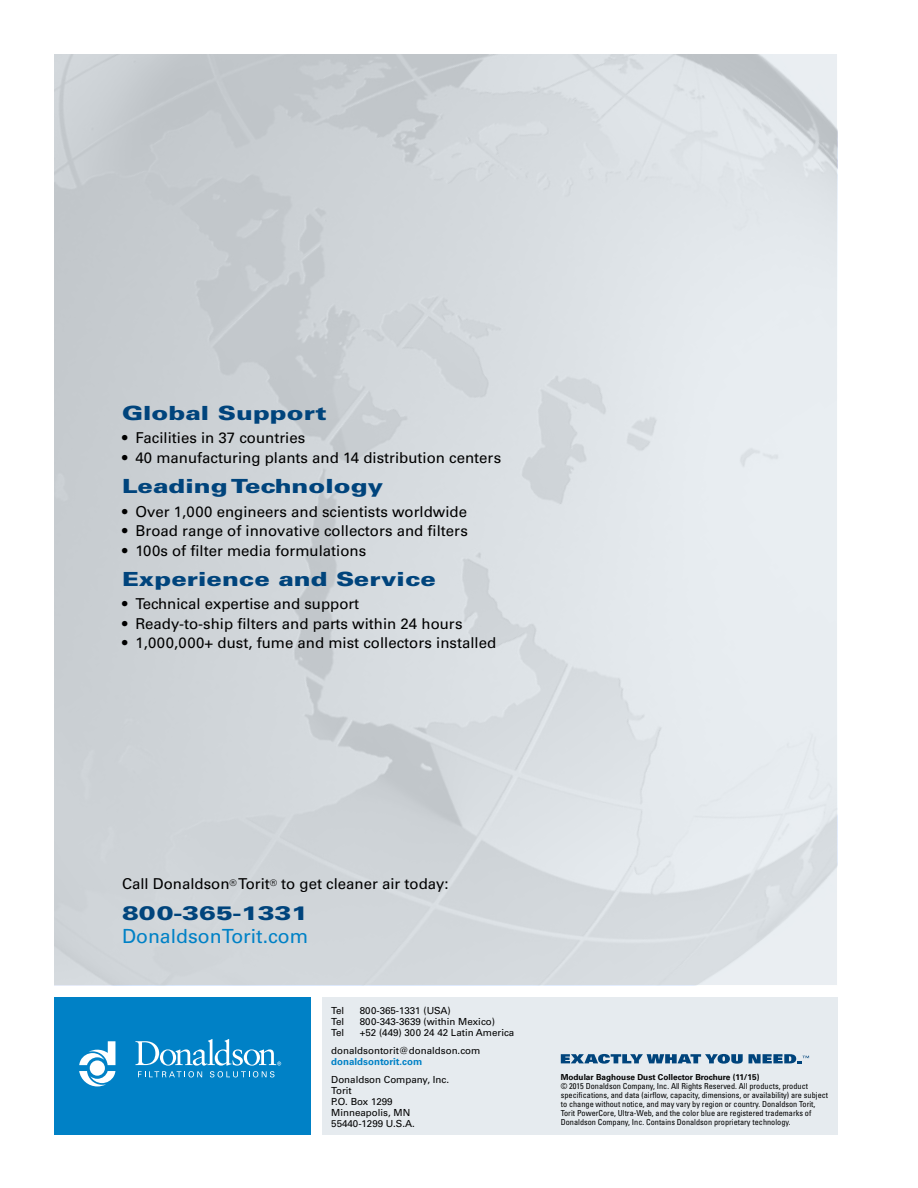
<style>
.page{position:relative;width:918px;height:1188px;background:#fff}
.page>*{position:absolute;margin:0;border:0;box-sizing:border-box;transform-origin:0 0}
.t1{font:900 19.5px "Univers LT Std";color:#00447c;scale:1.3 1}
.t2{font:19.5px "Univers LT Std";color:#0081c6}
.t3{font:15px "Univers LT Std";color:#000}
.t4{font:9.75px/11.1px "Univers LT Std";color:#000}
.t5{font:700 9.75px "Univers LT Std";color:#0081c6}
.t6{font:condensed 8.25px/9px "Univers LT Std";color:#000}
.t7{font:700 8.25px "Univers LT Std";color:#000}
</style>
<div class="page">
<div style="left:54px;top:997px;width:257px;height:137px;background:#0081c6"></div>
<div style="left:322px;top:997px;width:515px;height:137px;background:#e6ebef"></div>
<svg style="left:79px;top:1039px;width:202px;height:47px"></svg>
<svg style="left:561px;top:1054px;width:248px;height:10px"></svg>
<h1 class="t1" style="left:122px;top:401px;width:159px">Global Support</h1>
<p class="t3" style="left:122px;top:429px;width:185px">• Facilities in 37 countries</p>
<p class="t3" style="left:122px;top:449px;width:381px">• 40 manufacturing plants and 14 distribution centers</p>
<h1 class="t1" style="left:122px;top:474px;width:202px">Leading Technology</h1>
<p class="t3" style="left:122px;top:502px;width:347px">• Over 1,000 engineers and scientists worldwide</p>
<p class="t3" style="left:122px;top:522px;width:347px">• Broad range of innovative collectors and filters</p>
<p class="t3" style="left:122px;top:541px;width:246px">• 100s of filter media formulations</p>
<h1 class="t1" style="left:122px;top:567px;width:243px">Experience and Service</h1>
<p class="t3" style="left:122px;top:595px;width:238px">• Technical expertise and support</p>
<p class="t3" style="left:122px;top:614px;width:342px">• Ready-to-ship filters and parts within 24 hours</p>
<p class="t3" style="left:122px;top:634px;width:376px">• 1,000,000+ dust, fume and mist collectors installed</p>
<p class="t3" style="left:122px;top:875px;width:328px">Call Donaldson<sup>®</sup> Torit<sup>®</sup> to get cleaner air today:</p>
<h1 class="t1" style="left:122px;top:900px;width:145px">800-365-1331</h1>
<h1 class="t2" style="left:122px;top:924px;width:188px">DonaldsonTorit.com</h1>
<p class="t4" style="left:331px;top:1005px;width:14px">Tel</p>
<p class="t4" style="left:360px;top:1005px;width:93px">800-365-1331 (USA)</p>
<p class="t4" style="left:331px;top:1016px;width:14px">Tel</p>
<p class="t4" style="left:360px;top:1016px;width:137px">800-343-3639 (within Mexico)</p>
<p class="t4" style="left:331px;top:1027px;width:14px">Tel</p>
<p class="t4" style="left:331px;top:1024px;width:185px;line-height:17.9px;text-indent:28px">+52 (449) 300 24 42 Latin America donaldsontorit@donaldson.com</p>
<p class="t5" style="left:331px;top:1056px;width:92px">donaldsontorit.com</p>
<p class="t4" style="left:331px;top:1074px;width:119px">Donaldson Company, Inc.<br>Torit<br>P.O. Box 1299<br>Minneapolis, MN<br>55440-1299 U.S.A.</p>
<p class="t7" style="left:561px;top:1072px;width:200px">Modular Baghouse Dust Collector Brochure (11/15)</p>
<p class="t6" style="left:561px;top:1082px;width:269px">© 2015 Donaldson Company, Inc. All Rights Reserved. All products, product specifications, and data (airflow, capacity, dimensions, or availability) are subject to change without notice, and may vary by region or country. Donaldson Torit, Torit PowerCore, Ultra-Web, and the color blue are registered trademarks of Donaldson Company, Inc. Contains Donaldson proprietary technology.</p>
</div>
